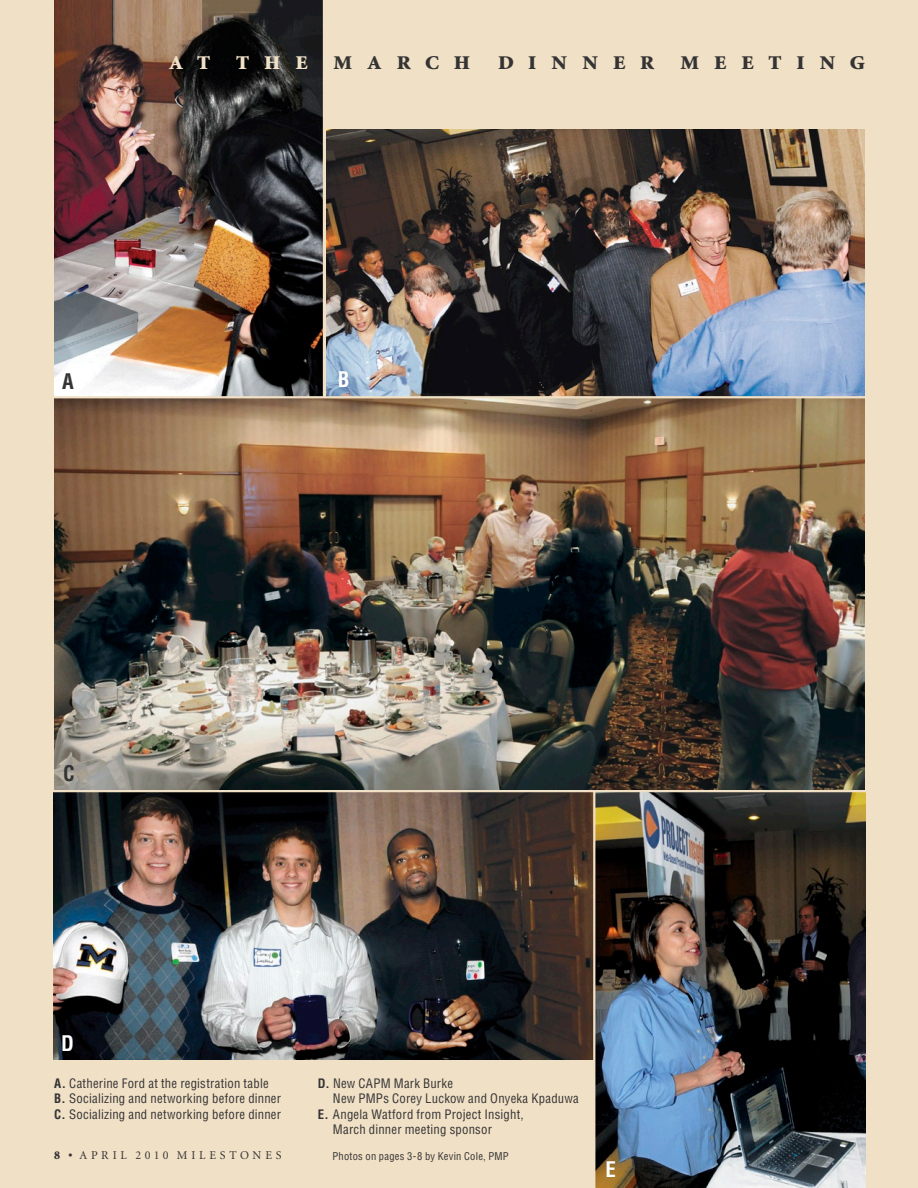
<style>
.page{position:relative;width:918px;height:1188px;background:#f0e0c6}
.page>*{position:absolute;margin:0;border:0;box-sizing:border-box;transform-origin:0 0}
.t1{font:700 condensed 21px "Helvetica";color:#fff}
.t2{font:700 condensed 21px "Helvetica";color:#353434}
.t3{font:900 19.5px "Minion";letter-spacing:.7em;color:#353434;scale:1.1 1}
.t4{font:900 19.5px "Minion";color:#f0e0c6;scale:1.1 1}
.t5{font:condensed 12.75px/15.3px "Helvetica";letter-spacing:.015em;color:#353434}
.t6{font:12px "Minion";letter-spacing:.315em;color:#353434}
.t7{font:condensed 10.5px "Helvetica";letter-spacing:.025em;color:#353434}
.s1{font-weight:700}
.s2{font-weight:900}
</style>
<div class="page">
<img style="left:54px;top:0;width:269px;height:396px">
<img style="left:54px;top:398px;width:810px;height:392px">
<img style="left:54px;top:792px;width:539px;height:268px">
<img style="left:595px;top:792px;width:270px;height:396px">
<img style="left:327px;top:130px;width:537px;height:266px">
<h2 class="t4" style="left:169px;top:53px;width:39px">A T</h2>
<h2 class="t4" style="left:236px;top:53px;width:67px">THE</h2>
<h2 class="t3" style="left:334px;top:53px;width:126px">MARCH</h2>
<h2 class="t3" style="left:498px;top:53px;width:144px">DINNER</h2>
<h2 class="t3" style="left:680px;top:53px;width:169px">MEETING</h2>
<h1 class="t2" style="left:62px;top:368px;width:13px">A</h1>
<h1 class="t1" style="left:338px;top:366px;width:13px">B</h1>
<h1 class="t2" style="left:63px;top:761px;width:13px">C</h1>
<h1 class="t1" style="left:61px;top:1031px;width:14px">D</h1>
<p class="t5" style="left:54px;top:1075px;width:228px"><span class="s1">A.</span> Catherine Ford at the registration table<br><span class="s1">B.</span> Socializing and networking before dinner<br><span class="s1">C.</span> Socializing and networking before dinner</p>
<p class="t5" style="left:318px;top:1075px;width:137px"><span class="s1">D.</span> New CAPM Mark Burke</p>
<p class="t5" style="left:333px;top:1091px;width:248px">New PMPs Corey Luckow and Onyeka Kpaduwa</p>
<p class="t5" style="left:318px;top:1106px;width:207px"><span class="s1">E.</span> Angela Watford from Project Insight,</p>
<p class="t5" style="left:333px;top:1121px;width:160px">March dinner meeting sponsor</p>
<p class="t6" style="left:54px;top:1150px;width:229px"><span class="s2">8 •</span> APRIL 2010 MILESTONES</p>
<p class="t7" style="left:333px;top:1150px;width:178px">Photos on pages 3-8 by Kevin Cole, PMP</p>
<h1 class="t1" style="left:606px;top:1157px;width:12px">E</h1>
</div>
